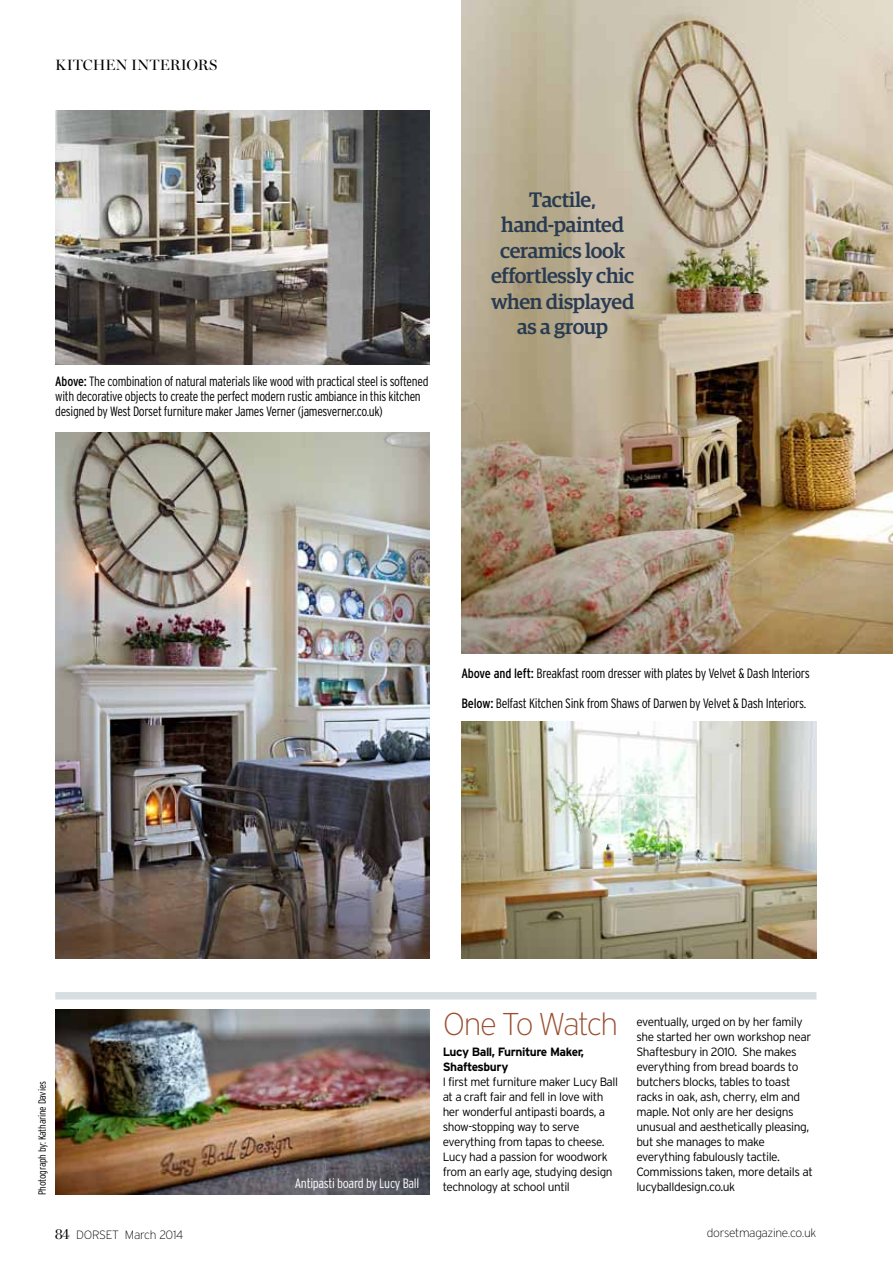
<style>
.page{position:relative;width:893px;height:1263px;background:#fff}
.page>*{position:absolute;margin:0;border:0;box-sizing:border-box;transform-origin:0 0}
.t1{font:200 31.5px "Interstate";letter-spacing:-.06em;color:#9a4f2f}
.t2{font:500 21px/25.5px "Guardian Egyp";letter-spacing:-.015em;color:#293b51;text-align:center}
.t3{font:15px "Miller Banner";letter-spacing:.015em;color:#000}
.t4{font:300 condensed 13.5px/15px "Interstate";letter-spacing:-.025em;color:#000}
.t5{font:300 condensed 13.5px "Interstate";letter-spacing:-.025em;color:#fff}
.t6{font:300 12px/15px "Interstate";letter-spacing:-.035em;color:#000}
.t7{font:200 12px "Interstate";letter-spacing:-.025em;color:#000}
.t8{font:700 12px/15px "Interstate";letter-spacing:-.035em;color:#000}
.t9{font:300 condensed 10.5px "Interstate";letter-spacing:-.025em;color:#000}
.s1{font-weight:400}
.s2{font-family:"Bodoni";font-weight:400;font-size:15px}
</style>
<div class="page">
<img style="left:461px;top:722px;width:355px;height:236px">
<img style="left:55px;top:111px;width:374px;height:254px">
<img style="left:461px;top:0;width:432px;height:653px">
<img style="left:55px;top:433px;width:374px;height:525px">
<img style="left:55px;top:1009px;width:374px;height:186px">
<div style="left:55px;top:992px;width:761px;height:7px;background:#d7dee2"></div>
<p class="t3" style="left:55px;top:56px;width:164px">KITCHEN INTERIORS</p>
<p class="t4" style="left:55px;top:373px;width:375px"><span class="s1">Above:</span> The combination of natural materials like wood with practical steel is softened with decorative objects to create the perfect modern rustic ambiance in this kitchen designed by West Dorset furniture maker James Verner (jamesverner.co.uk)</p>
<h2 class="t2" style="left:491px;top:185px;width:145px">Tactile, hand-painted ceramics look effortlessly chic when displayed as a group</h2>
<p class="t4" style="left:461px;top:665px;width:350px"><span class="s1">Above and left:</span> Breakfast room dresser with plates by Velvet &amp; Dash Interiors</p>
<p class="t4" style="left:461px;top:695px;width:346px"><span class="s1">Below:</span> Belfast Kitchen Sink from Shaws of Darwen by Velvet &amp; Dash Interiors.</p>
<p class="t9" style="left:36px;top:1195px;width:115px;rotate:-90deg">Photograph by: Katharine Davies</p>
<p class="t5" style="left:295px;top:1175px;width:126px">Antipasti board by Lucy Ball</p>
<h1 class="t1" style="left:443px;top:1007px;width:177px">One To Watch</h1>
<p class="t8" style="left:443px;top:1044px;width:143px">Lucy Ball, Furniture Maker,<br>Shaftesbury</p>
<p class="t6" style="left:443px;top:1074px;width:177px">I first met furniture maker Lucy Ball at a craft fair and fell in love with her wonderful antipasti boards, a show-stopping way to serve everything from tapas to cheese.<br>Lucy had a passion for woodwork from an early age, studying design technology at school until</p>
<p class="t6" style="left:636px;top:1014px;width:178px">eventually, urged on by her family she started her own workshop near<br>Shaftesbury in 2010. She makes everything from bread boards to butchers blocks, tables to toast racks in oak, ash, cherry, elm and maple. Not only are her designs unusual and aesthetically pleasing, but she manages to make everything fabulously tactile.<br>Commissions taken, more details at lucyballdesign.co.uk</p>
<p class="t7" style="left:55px;top:1228px;width:130px"><span class="s2">84</span> DORSET March 2014</p>
<p class="t7" style="left:707px;top:1226px;width:111px">dorsetmagazine.co.uk</p>
</div>
